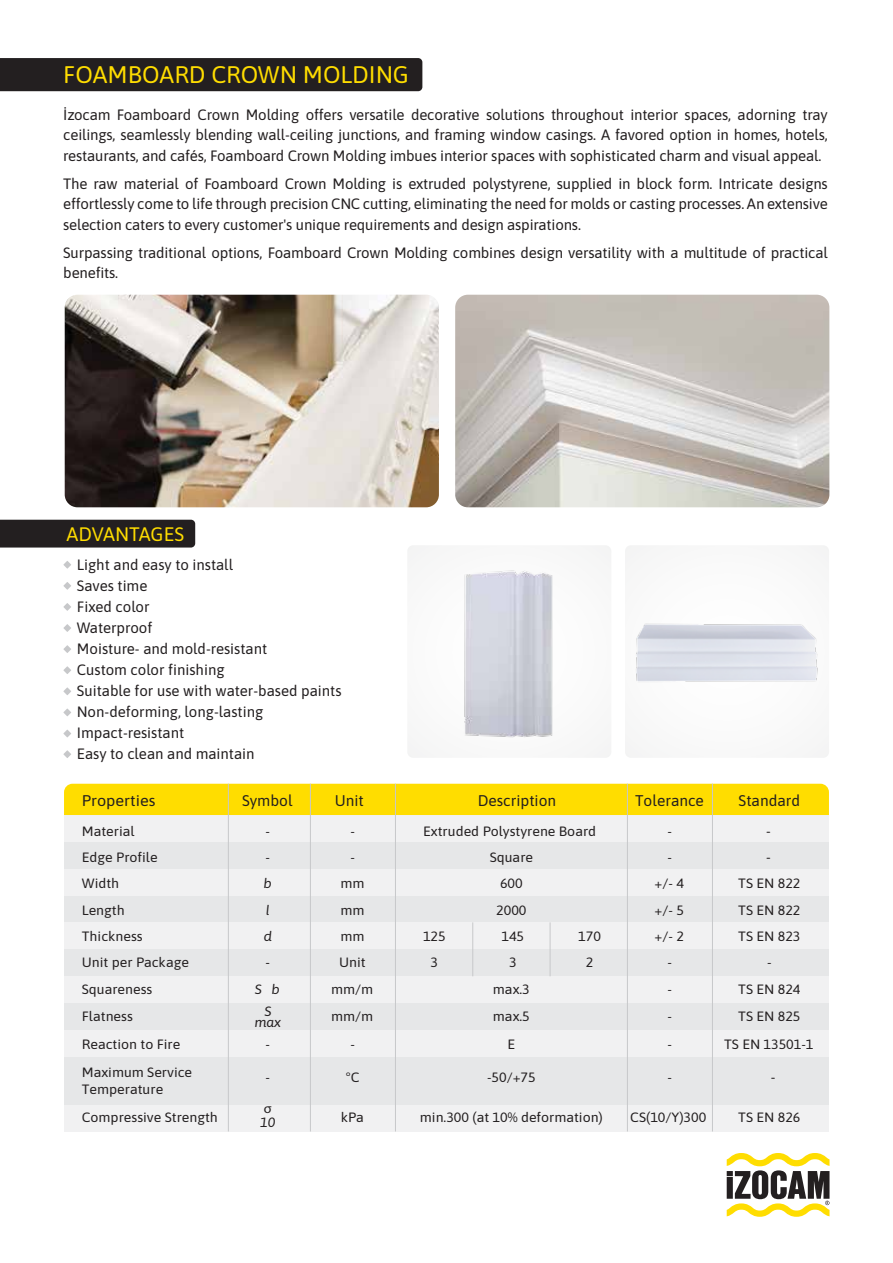
<style>
.page{position:relative;width:893px;height:1263px;background:#fff}
.page>*{position:absolute;margin:0;border:0;box-sizing:border-box;transform-origin:0 0}
.t1{font:24px "Asap";color:#fd0}
.t2{font:19.5px "Asap";color:#fd0}
.t3{font:15.45px "Asap";color:#231f20}
.t4{font:15.45px "Asap";color:#231f20;scale:1.05 1}
.t5{font:15px/21px "Asap";letter-spacing:-.01em;color:#231f20;text-align:justify}
.t6{font:14.1px "Asap";color:#231f20;scale:1.05 1}
.t7{font:13.5px "Asap";color:#231f20;scale:1.05 1}
.t8{font:italic 13.5px/10.9px "Asap";color:#231f20;text-align:center;scale:1.05 1}
.t9{font:13.5px "Myriad Pro";color:#231f20;scale:1.05 1}
</style>
<div class="page">
<div style="left:407px;top:545px;width:204px;height:213px;background:#f9f9f9;border-radius:6px"></div>
<img style="left:464px;top:570px;width:89px;height:168px">
<div style="left:625px;top:545px;width:204px;height:213px;background:#fafafa;border-radius:6px"></div>
<img style="left:636px;top:623px;width:182px;height:59px">
<div style="left:0;top:520px;width:195px;height:27px;background:#231f20"></div>
<div style="left:0;top:58px;width:422px;height:33px;background:#231f20"></div>
<img style="left:65px;top:295px;width:374px;height:212px">
<img style="left:455px;top:295px;width:374px;height:212px">
<svg style="left:727px;top:1153px;width:102px;height:64px"></svg>
<svg style="left:63px;top:561px;width:8px;height:8px"></svg>
<svg style="left:63px;top:582px;width:8px;height:8px"></svg>
<svg style="left:63px;top:603px;width:8px;height:8px"></svg>
<svg style="left:63px;top:624px;width:8px;height:8px"></svg>
<svg style="left:63px;top:645px;width:8px;height:8px"></svg>
<svg style="left:63px;top:666px;width:8px;height:8px"></svg>
<svg style="left:63px;top:687px;width:8px;height:8px"></svg>
<svg style="left:63px;top:708px;width:8px;height:8px"></svg>
<svg style="left:63px;top:730px;width:8px;height:7px"></svg>
<svg style="left:63px;top:750px;width:8px;height:8px"></svg>
<div style="left:64px;top:842px;width:765px;height:27px;background:#e6e7e8"></div>
<div style="left:64px;top:815px;width:765px;height:27px;background:#f1f1f2"></div>
<div style="left:64px;top:869px;width:765px;height:27px;background:#f1f1f2"></div>
<div style="left:64px;top:896px;width:765px;height:26px;background:#e6e7e8"></div>
<div style="left:64px;top:922px;width:765px;height:27px;background:#f1f1f2"></div>
<div style="left:64px;top:949px;width:765px;height:27px;background:#e6e7e8"></div>
<div style="left:64px;top:976px;width:765px;height:27px;background:#f1f1f2"></div>
<div style="left:64px;top:1003px;width:765px;height:27px;background:#e6e7e8"></div>
<div style="left:64px;top:1057px;width:765px;height:47px;background:#e6e7e8"></div>
<div style="left:64px;top:1030px;width:765px;height:27px;background:#f1f1f2"></div>
<div style="left:64px;top:1104px;width:765px;height:27px;background:#f1f1f2"></div>
<div style="left:64px;top:784px;width:765px;height:31px;background:#fd0"></div>
<hr style="left:228px;top:784px;width:1px;height:347px;background:#c7c8ca">
<hr style="left:310px;top:784px;width:1px;height:347px;background:#c7c8ca">
<hr style="left:395px;top:784px;width:1px;height:347px;background:#c7c8ca">
<hr style="left:627px;top:784px;width:1px;height:347px;background:#c7c8ca">
<hr style="left:712px;top:784px;width:1px;height:347px;background:#c7c8ca">
<hr style="left:472px;top:922px;width:1px;height:54px;background:#c7c8ca">
<hr style="left:550px;top:922px;width:1px;height:54px;background:#c7c8ca">
<h1 class="t1" style="left:63px;top:58px;width:347px">FOAMBOARD CROWN MOLDING</h1>
<p class="t5" style="left:63px;top:104px;width:766px;line-height:20.2px">İzocam Foamboard Crown Molding offers versatile decorative solutions throughout interior spaces, adorning tray ceilings, seamlessly blending wall-ceiling junctions, and framing window casings. A favored option in homes, hotels, restaurants, and cafés, Foamboard Crown Molding imbues interior spaces with sophisticated charm and visual appeal.</p>
<p class="t5" style="left:63px;top:173px;width:766px;line-height:20.2px">The raw material of Foamboard Crown Molding is extruded polystyrene, supplied in block form. Intricate designs effortlessly come to life through precision CNC cutting, eliminating the need for molds or casting processes. An extensive selection caters to every customer's unique requirements and design aspirations.</p>
<p class="t5" style="left:63px;top:242px;width:766px;line-height:20.2px">Surpassing traditional options, Foamboard Crown Molding combines design versatility with a multitude of practical benefits.</p>
<h2 class="t2" style="left:66px;top:521px;width:119px">ADVANTAGES</h2>
<p class="t5" style="left:77px;top:553px;width:266px;text-align:left">Light and easy to install<br>Saves time<br>Fixed color<br>Waterproof<br>Moisture- and mold-resistant<br>Custom color finishing<br>Suitable for use with water-based paints<br>Non-deforming, long-lasting<br>Impact-resistant<br>Easy to clean and maintain</p>
<p class="t4" style="left:82px;top:790px;width:72px">Properties</p>
<p class="t3" style="left:242px;top:790px;width:52px">Symbol</p>
<p class="t3" style="left:335px;top:790px;width:31px">Unit</p>
<p class="t3" style="left:635px;top:790px;width:70px">Tolerance</p>
<p class="t3" style="left:739px;top:790px;width:63px">Standard</p>
<p class="t3" style="left:478px;top:790px;width:80px">Description</p>
<p class="t7" style="left:82px;top:822px;width:52px">Material</p>
<p class="t7" style="left:265px;top:822px;width:6px">-</p>
<p class="t7" style="left:351px;top:822px;width:6px">-</p>
<p class="t7" style="left:423px;top:822px;width:166px">Extruded Polystyrene Board</p>
<p class="t7" style="left:668px;top:822px;width:6px">-</p>
<p class="t6" style="left:766px;top:821px;width:6px">-</p>
<p class="t7" style="left:82px;top:848px;width:74px">Edge Profile</p>
<p class="t7" style="left:266px;top:848px;width:6px">-</p>
<p class="t7" style="left:351px;top:848px;width:6px">-</p>
<p class="t7" style="left:490px;top:848px;width:43px">Square</p>
<p class="t7" style="left:668px;top:848px;width:6px">-</p>
<p class="t6" style="left:766px;top:847px;width:6px">-</p>
<p class="t7" style="left:82px;top:874px;width:37px">Width</p>
<p class="t8" style="left:264px;top:877px;width:9px">b</p>
<p class="t7" style="left:340px;top:874px;width:24px">mm</p>
<p class="t7" style="left:500px;top:874px;width:23px">600</p>
<p class="t7" style="left:655px;top:874px;width:29px">+/- 4</p>
<p class="t7" style="left:738px;top:874px;width:61px">TS EN 822</p>
<p class="t7" style="left:82px;top:900px;width:42px">Length</p>
<p class="t8" style="left:266px;top:903px;width:5px">l</p>
<p class="t7" style="left:340px;top:900px;width:24px">mm</p>
<p class="t7" style="left:496px;top:900px;width:30px">2000</p>
<p class="t7" style="left:655px;top:900px;width:29px">+/- 5</p>
<p class="t7" style="left:738px;top:900px;width:61px">TS EN 822</p>
<p class="t8" style="left:264px;top:930px;width:9px">d</p>
<p class="t7" style="left:423px;top:927px;width:23px">125</p>
<p class="t7" style="left:655px;top:927px;width:29px">+/- 2</p>
<p class="t7" style="left:738px;top:927px;width:61px">TS EN 823</p>
<p class="t7" style="left:431px;top:953px;width:9px">3</p>
<p class="t7" style="left:82px;top:927px;width:59px">Thickness</p>
<p class="t7" style="left:340px;top:927px;width:24px">mm</p>
<p class="t7" style="left:501px;top:927px;width:23px">145</p>
<p class="t7" style="left:578px;top:927px;width:23px">170</p>
<p class="t7" style="left:509px;top:953px;width:9px">3</p>
<p class="t7" style="left:586px;top:953px;width:9px">2</p>
<p class="t7" style="left:82px;top:953px;width:104px">Unit per Package</p>
<p class="t8" style="left:266px;top:956px;width:6px">-</p>
<p class="t7" style="left:339px;top:953px;width:27px">Unit</p>
<p class="t7" style="left:668px;top:953px;width:6px">-</p>
<p class="t7" style="left:767px;top:953px;width:6px">-</p>
<p class="t8" style="left:255px;top:1005px;width:27px">S max</p>
<p class="t7" style="left:82px;top:979px;width:69px">Squareness</p>
<p class="t8" style="left:255px;top:982px;width:26px">S b</p>
<p class="t7" style="left:331px;top:979px;width:41px">mm/m</p>
<p class="t7" style="left:493px;top:979px;width:37px">max.3</p>
<p class="t7" style="left:668px;top:979px;width:6px">-</p>
<p class="t7" style="left:738px;top:979px;width:61px">TS EN 824</p>
<p class="t7" style="left:82px;top:1007px;width:50px">Flatness</p>
<p class="t7" style="left:331px;top:1007px;width:41px">mm/m</p>
<p class="t7" style="left:493px;top:1007px;width:37px">max.5</p>
<p class="t7" style="left:668px;top:1007px;width:6px">-</p>
<p class="t7" style="left:738px;top:1007px;width:61px">TS EN 825</p>
<p class="t7" style="left:82px;top:1035px;width:95px">Reaction to Fire</p>
<p class="t7" style="left:266px;top:1035px;width:6px">-</p>
<p class="t7" style="left:351px;top:1035px;width:6px">-</p>
<p class="t7" style="left:508px;top:1035px;width:9px">E</p>
<p class="t7" style="left:668px;top:1035px;width:6px">-</p>
<p class="t7" style="left:724px;top:1035px;width:87px">TS EN 13501-1</p>
<p class="t7" style="left:82px;top:1063px;width:107px">Maximum Service</p>
<p class="t7" style="left:266px;top:1068px;width:6px">-</p>
<p class="t7" style="left:346px;top:1068px;width:14px">°C</p>
<p class="t7" style="left:487px;top:1068px;width:48px">-50/+75</p>
<p class="t7" style="left:668px;top:1068px;width:6px">-</p>
<p class="t6" style="left:771px;top:1067px;width:6px">-</p>
<p class="t7" style="left:82px;top:1079px;width:79px">Temperature</p>
<p class="t7" style="left:420px;top:1108px;width:176px">min.300 (at 10% deformation)</p>
<p class="t9" style="left:264px;top:1100px;width:9px">σ</p>
<p class="t8" style="left:260px;top:1116px;width:16px">10</p>
<p class="t7" style="left:82px;top:1108px;width:131px">Compressive Strength</p>
<p class="t7" style="left:341px;top:1108px;width:24px">kPa</p>
<p class="t7" style="left:630px;top:1108px;width:74px">CS(10/Y)300</p>
<p class="t7" style="left:738px;top:1108px;width:61px">TS EN 826</p>
</div>
